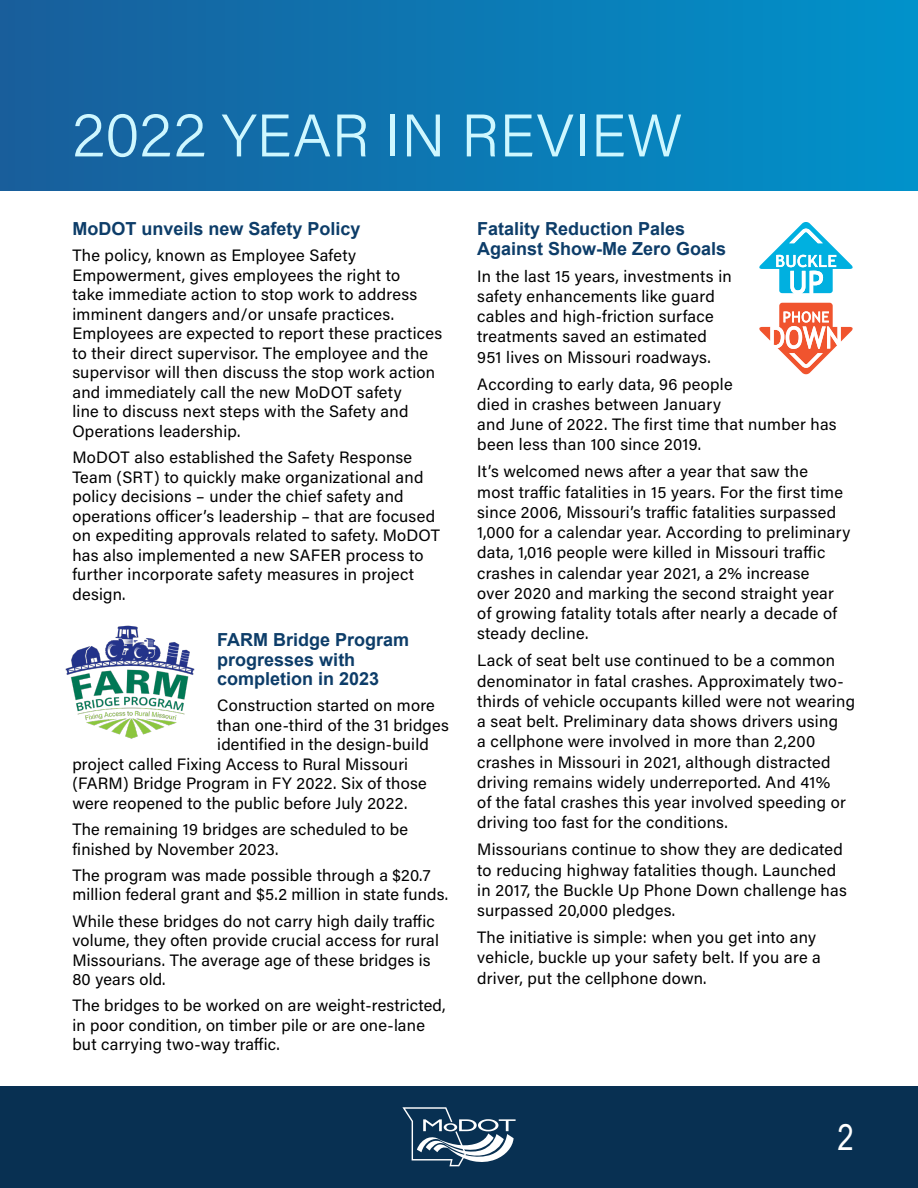
<style>
.page{position:relative;width:918px;height:1188px;background:#fff}
.page>*{position:absolute;margin:0;border:0;box-sizing:border-box;transform-origin:0 0}
.t1{font:60px "Acumin Variable Concept";letter-spacing:.005em;color:#cef7ff}
.t2{font:35.55px "Arial Narrow";color:#fff}
.t3{font:700 18px/19.5px "Arial";color:#0d3d69}
.t4{font:16.5px/20.2px "Acumin Variable Concept";letter-spacing:.015em;color:#000}
</style>
<div class="page">
<div style="left:0;top:1086px;width:918px;height:102px;background:#083052"></div>
<div style="left:0;top:0;width:918px;height:190px;background:linear-gradient(to right,#195e9b,#0192cb)"></div>
<svg style="left:402px;top:1107px;width:114px;height:59px"></svg>
<img style="left:65px;top:625px;width:130px;height:114px">
<svg style="left:759px;top:303px;width:94px;height:72px"></svg>
<svg style="left:759px;top:222px;width:94px;height:71px"></svg>
<h1 class="t1" style="left:72px;top:94px;width:612px">2022 YEAR IN REVIEW</h1>
<p class="t3" style="left:72px;top:219px;width:290px">MoDOT unveils new Safety Policy</p>
<p class="t4" style="left:72px;top:245px;width:372px;line-height:19.5px">The policy, known as Employee Safety Empowerment, gives employees the right to<br>take immediate action to stop work to address imminent dangers and/or unsafe practices.<br>Employees are expected to report these practices to their direct supervisor. The employee and the supervisor will then discuss the stop work action and immediately call the new MoDOT safety<br>line to discuss next steps with the Safety and Operations leadership.</p>
<p class="t4" style="left:72px;top:447px;width:369px;line-height:19.5px">MoDOT also established the Safety Response Team (SRT) to quickly make organizational and policy decisions – under the chief safety and operations officer’s leadership – that are focused on expediting approvals related to safety. MoDOT has also implemented a new SAFER process to further incorporate safety measures in project design.</p>
<p class="t3" style="left:217px;top:630px;width:194px">FARM Bridge Program progresses with completion in 2023</p>
<p class="t4" style="left:217px;top:695px;width:219px">Construction started on more</p>
<p class="t4" style="left:217px;top:714px;width:233px">than one-third of the 31 bridges</p>
<p class="t4" style="left:217px;top:734px;width:213px">identified in the design-build</p>
<p class="t4" style="left:72px;top:753px;width:337px">project called Fixing Access to Rural Missouri</p>
<p class="t4" style="left:72px;top:773px;width:356px">(FARM) Bridge Program in FY 2022. Six of those</p>
<p class="t4" style="left:72px;top:792px;width:337px">were reopened to the public before July 2022.</p>
<p class="t4" style="left:72px;top:819px;width:337px;line-height:19.5px">The remaining 19 bridges are scheduled to be finished by November 2023.</p>
<p class="t4" style="left:72px;top:865px;width:377px;line-height:19.5px">The program was made possible through a $20.7 million federal grant and $5.2 million in state funds.</p>
<p class="t4" style="left:72px;top:910px;width:368px;line-height:19.5px">While these bridges do not carry high daily traffic volume, they often provide crucial access for rural Missourians. The average age of these bridges is 80 years old.</p>
<p class="t4" style="left:72px;top:995px;width:375px;line-height:19.5px">The bridges to be worked on are weight-restricted, in poor condition, on timber pile or are one-lane but carrying two-way traffic.</p>
<p class="t3" style="left:477px;top:219px;width:251px">Fatality Reduction Pales<br>Against Show-Me Zero Goals</p>
<p class="t4" style="left:477px;top:265px;width:256px">In the last 15 years, investments in safety enhancements like guard cables and high-friction surface treatments saved an estimated<br>951 lives on Missouri roadways.</p>
<p class="t4" style="left:477px;top:373px;width:361px">According to early data, 96 people<br>died in crashes between January<br>and June of 2022. The first time that number has been less than 100 since 2019.</p>
<p class="t4" style="left:477px;top:461px;width:375px">It’s welcomed news after a year that saw the<br>most traffic fatalities in 15 years. For the first time since 2006, Missouri’s traffic fatalities surpassed 1,000 for a calendar year. According to preliminary data, 1,016 people were killed in Missouri traffic crashes in calendar year 2021, a 2% increase<br>over 2020 and marking the second straight year of growing fatality totals after nearly a decade of steady decline.</p>
<p class="t4" style="left:477px;top:650px;width:379px">Lack of seat belt use continued to be a common denominator in fatal crashes. Approximately two&shy;thirds of vehicle occupants killed were not wearing a seat belt. Preliminary data shows drivers using<br>a cellphone were involved in more than 2,200 crashes in Missouri in 2021, although distracted driving remains widely underreported. And 41%<br>of the fatal crashes this year involved speeding or driving too fast for the conditions.</p>
<p class="t4" style="left:477px;top:839px;width:371px">Missourians continue to show they are dedicated to reducing highway fatalities though. Launched in 2017, the Buckle Up Phone Down challenge has surpassed 20,000 pledges.</p>
<p class="t4" style="left:477px;top:927px;width:345px">The initiative is simple: when you get into any vehicle, buckle up your safety belt. If you are a driver, put the cellphone down.</p>
<h2 class="t2" style="left:838px;top:1111px;width:18px">2</h2>
</div>
